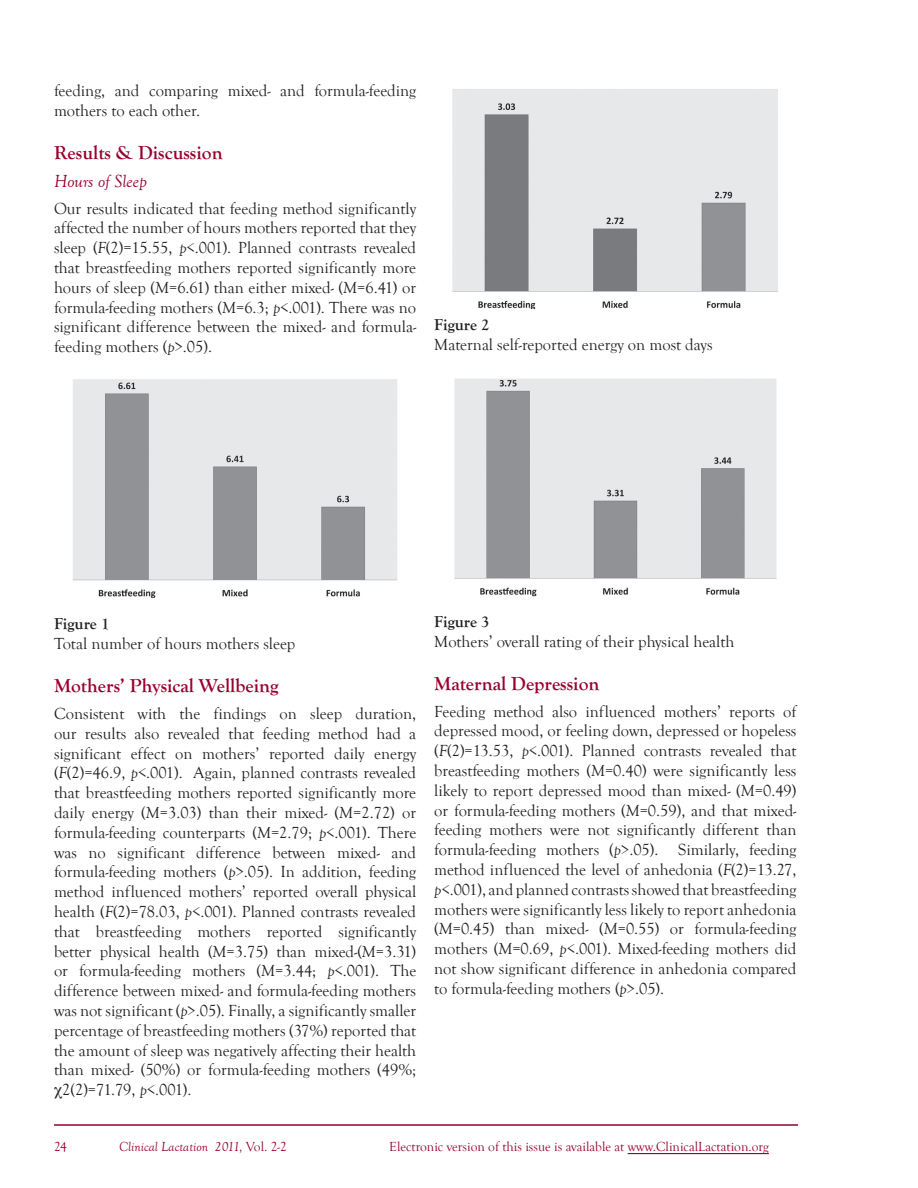
<style>
.page{position:relative;width:918px;height:1188px;background:#fff}
.page>*{position:absolute;margin:0;border:0;box-sizing:border-box;transform-origin:0 0}
.Section_Title{font:700 19.5px "Goudy Old Style T";color:#98012d}
.Section_Title-2{font:italic 18px "Goudy Old Style T";color:#98012d}
.Text{font:16.5px/19.8px "Goudy Old Style T";color:#231f20;text-align:justify}
.Text-2{font:700 16.5px "Goudy Old Style T";color:#231f20}
.t1{font:13.5px "Goudy Old Style T";color:#98012d}
.t2{font:italic 13.5px "Goudy Old Style T";color:#98012d}
.s1{font-style:italic}
.s2{font-family:"Times"}
.s3{font-style:normal}
</style>
<div class="page">
<hr style="left:628px;top:1153px;width:141px;height:1px;background:#98012d">
<hr style="left:54px;top:1124px;width:744px;height:2px;background:#98012d">
<img style="left:72px;top:379px;width:326px;height:219px">
<img style="left:452px;top:89px;width:326px;height:220px">
<img style="left:454px;top:378px;width:323px;height:219px">
<p class="Text" style="left:54px;top:81px;width:364px">feeding, and comparing mixed- and formula-feeding mothers to each other.</p>
<p class="Section_Title" style="left:54px;top:141px;width:170px">Results &amp; Discussion</p>
<p class="Section_Title-2" style="left:54px;top:171px;width:94px">Hours of Sleep</p>
<p class="Text" style="left:54px;top:199px;width:364px">Our results indicated that feeding method significantly affected the number of hours mothers reported that they sleep (<span class="s1">F</span>(2)=15.55, <span class="s1">p&lt;</span>.001). Planned contrasts revealed that breastfeeding mothers reported significantly more hours of sleep (<span class="s1">M</span>=6.61) than either mixed- (<span class="s1">M</span>=6.41) or formula-feeding mothers (<span class="s1">M</span>=6.3; <span class="s1">p&lt;</span>.001). There was no significant difference between the mixed- and formula&shy;feeding mothers (<span class="s1">p&gt;</span>.05).</p>
<p class="Text-2" style="left:434px;top:315px;width:57px">Figure 2</p>
<p class="Text" style="left:434px;top:335px;width:280px">Maternal self-reported energy on most days</p>
<p class="Text-2" style="left:54px;top:615px;width:57px">Figure 1</p>
<p class="Text" style="left:54px;top:634px;width:243px">Total number of hours mothers sleep</p>
<p class="Section_Title" style="left:54px;top:675px;width:226px">Mothers’ Physical Wellbeing</p>
<p class="Text" style="left:54px;top:704px;width:364px">Consistent with the findings on sleep duration, our results also revealed that feeding method had a significant effect on mothers’ reported daily energy (<span class="s1">F</span>(2)=46.9, <span class="s1">p&lt;</span>.001). Again, planned contrasts revealed that breastfeeding mothers reported significantly more daily energy (<span class="s1">M</span>=3.03) than their mixed- (<span class="s1">M</span>=2.72) or formula-feeding counterparts (<span class="s1">M</span>=2.79; <span class="s1">p&lt;</span>.001). There was no significant difference between mixed- and formula-feeding mothers (<span class="s1">p&gt;</span>.05). In addition, feeding method influenced mothers’ reported overall physical health (<span class="s1">F</span>(2)=78.03, <span class="s1">p&lt;</span>.001). Planned contrasts revealed that breastfeeding mothers reported significantly better physical health (<span class="s1">M</span>=3.75) than mixed-(<span class="s1">M</span>=3.31) or formula-feeding mothers (<span class="s1">M</span>=3.44; <span class="s1">p&lt;</span>.001). The difference between mixed- and formula-feeding mothers was not significant (<span class="s1">p&gt;</span>.05). Finally, a significantly smaller percentage of breastfeeding mothers (37%) reported that the amount of sleep was negatively affecting their health than mixed- (50%) or formula-feeding mothers (49%; <span class="s2">χ</span>2(2)=71.79, <span class="s1">p&lt;</span>.001).</p>
<p class="Text-2" style="left:434px;top:612px;width:57px">Figure 3</p>
<p class="Text" style="left:434px;top:632px;width:302px">Mothers’ overall rating of their physical health</p>
<p class="Section_Title" style="left:434px;top:673px;width:167px">Maternal Depression</p>
<p class="Text" style="left:434px;top:702px;width:364px">Feeding method also influenced mothers’ reports of depressed mood, or feeling down, depressed or hopeless (<span class="s1">F</span>(2)=13.53, <span class="s1">p&lt;</span>.001). Planned contrasts revealed that breastfeeding mothers (<span class="s1">M</span>=0.40) were significantly less likely to report depressed mood than mixed- (<span class="s1">M</span>=0.49) or formula-feeding mothers (<span class="s1">M</span>=0.59), and that mixed&shy;feeding mothers were not significantly different than formula-feeding mothers (<span class="s1">p&gt;</span>.05). Similarly, feeding method influenced the level of anhedonia (<span class="s1">F</span>(2)=13.27, <span class="s1">p&lt;</span>.001), and planned contrasts showed that breastfeeding mothers were significantly less likely to report anhedonia (<span class="s1">M</span>=0.45) than mixed- (<span class="s1">M</span>=0.55) or formula-feeding mothers (<span class="s1">M</span>=0.69, <span class="s1">p&lt;</span>.001). Mixed-feeding mothers did not show significant difference in anhedonia compared to formula-feeding mothers (<span class="s1">p&gt;</span>.05).</p>
<p class="t1" style="left:54px;top:1139px;width:15px">24</p>
<p class="t2" style="left:119px;top:1139px;width:169px">Clinical Lactation 2011, <span class="s3">Vol. 2-2</span></p>
<p class="t1" style="left:389px;top:1139px;width:381px">Electronic version of this issue is available at www.ClinicalLactation.org</p>
</div>
